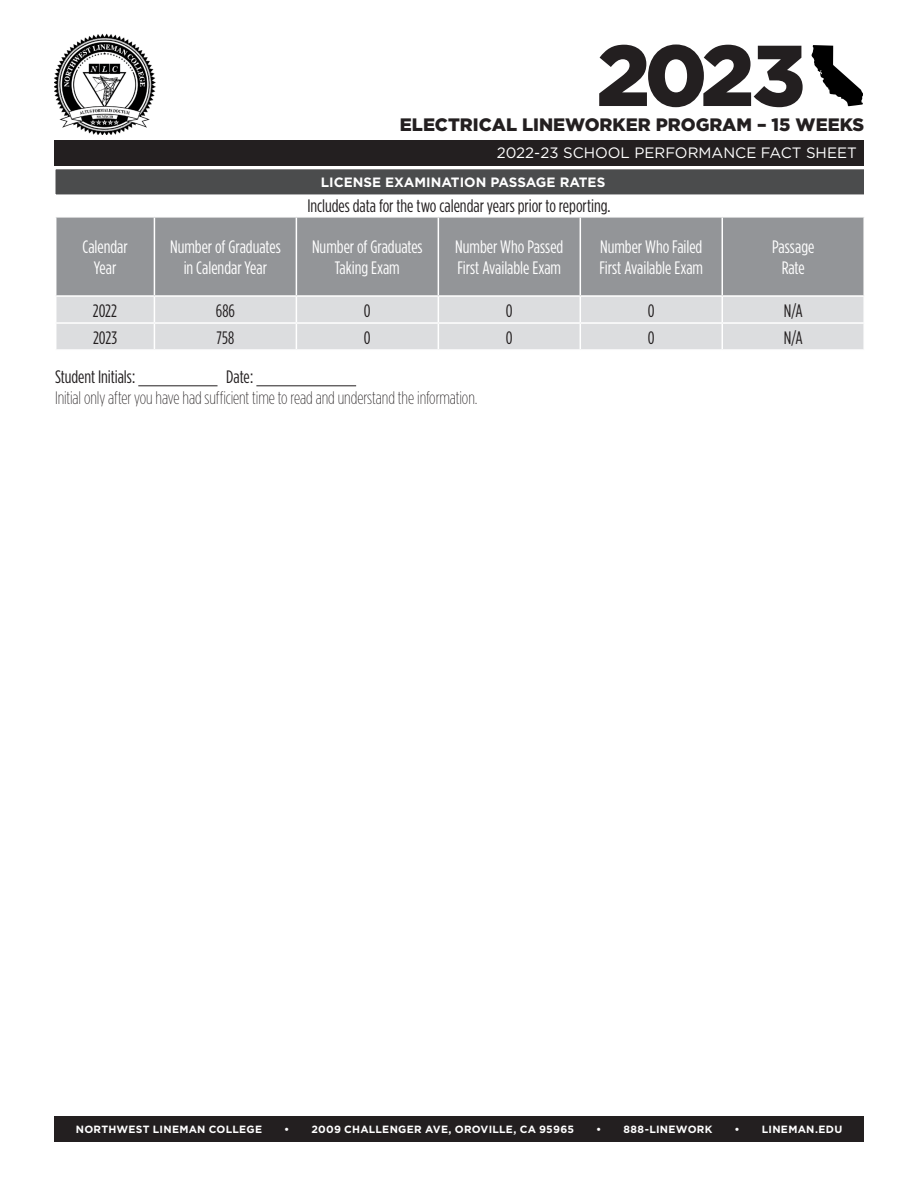
<style>
.page{position:relative;width:918px;height:1188px;background:#fff}
.page>*{position:absolute;margin:0;border:0;box-sizing:border-box;transform-origin:0 0}
.t1{font:900 86.1px "Gotham";color:#231f20}
.BODY_COPY_-_DT{font:18px "Gotham Condensed";color:#fff}
.BODY{font:200 18px "Gotham Condensed";letter-spacing:-.005em;color:#231f20}
.BODY-2{font:18px "Gotham Condensed";letter-spacing:-.005em;color:#231f20}
.t2{font:900 18px "Gotham";color:#231f20}
.BODY_COPY_-_DT-2{font:18px "Gotham Condensed";color:#231f20}
.t3{font:15px "Gotham";color:#fff}
.t4{font:700 13.5px "Gotham";color:#fff}
.t5{font:700 10.5px "Gotham";letter-spacing:.025em;color:#fff}
</style>
<div class="page">
<div style="left:54px;top:140px;width:810px;height:25px;background:#231f20"></div>
<div style="left:54px;top:1116px;width:810px;height:26px;background:#231f20"></div>
<img style="left:54px;top:34px;width:101px;height:101px">
<svg style="left:812px;top:45px;width:51px;height:61px"></svg>
<div style="left:56px;top:218px;width:807px;height:77px;background:#939598"></div>
<div style="left:56px;top:297px;width:807px;height:52px;background:#dcdddf"></div>
<hr style="left:55px;top:322px;width:99px;height:2px;background:#fff">
<hr style="left:154px;top:322px;width:142px;height:2px;background:#fff">
<svg style="left:154px;top:297px;width:1px;height:52px"></svg>
<hr style="left:296px;top:322px;width:142px;height:2px;background:#fff">
<svg style="left:296px;top:297px;width:1px;height:52px"></svg>
<hr style="left:438px;top:322px;width:142px;height:2px;background:#fff">
<svg style="left:438px;top:297px;width:1px;height:52px"></svg>
<hr style="left:580px;top:322px;width:142px;height:2px;background:#fff">
<svg style="left:580px;top:297px;width:1px;height:52px"></svg>
<hr style="left:722px;top:322px;width:143px;height:2px;background:#fff">
<svg style="left:722px;top:297px;width:1px;height:52px"></svg>
<hr style="left:154px;top:218px;width:1px;height:77px;background:#fff">
<hr style="left:296px;top:218px;width:1px;height:77px;background:#fff">
<hr style="left:438px;top:218px;width:1px;height:77px;background:#fff">
<hr style="left:580px;top:218px;width:1px;height:77px;background:#fff">
<hr style="left:722px;top:218px;width:1px;height:77px;background:#fff">
<div style="left:55px;top:169px;width:810px;height:26px;background:#4b4c4d"></div>
<div style="left:54px;top:168px;width:812px;height:28px;border:2px solid #fff"></div>
<hr style="left:138px;top:386px;width:80px;height:1px;background:#231f20">
<hr style="left:256px;top:386px;width:100px;height:1px;background:#231f20">
<h1 class="t1" style="left:596px;top:16px;width:211px">2023</h1>
<p class="t2" style="left:400px;top:112px;width:466px">ELECTRICAL LINEWORKER PROGRAM – 15 WEEKS</p>
<p class="t3" style="left:497px;top:143px;width:362px">2022-23 SCHOOL PERFORMANCE FACT SHEET</p>
<p class="t4" style="left:321px;top:173px;width:286px">LICENSE EXAMINATION PASSAGE RATES</p>
<p class="BODY_COPY_-_DT" style="left:82px;top:236px;width:47px">Calendar</p>
<p class="BODY_COPY_-_DT" style="left:94px;top:258px;width:24px">Year</p>
<p class="BODY_COPY_-_DT" style="left:170px;top:236px;width:112px">Number of Graduates</p>
<p class="BODY_COPY_-_DT" style="left:184px;top:258px;width:85px">in Calendar Year</p>
<p class="BODY-2" style="left:307px;top:195px;width:305px">Includes data for the two calendar years prior to reporting.</p>
<p class="BODY_COPY_-_DT" style="left:312px;top:236px;width:112px">Number of Graduates</p>
<p class="BODY_COPY_-_DT" style="left:335px;top:258px;width:66px">Taking Exam</p>
<p class="BODY_COPY_-_DT" style="left:455px;top:236px;width:110px">Number Who Passed</p>
<p class="BODY_COPY_-_DT" style="left:457px;top:258px;width:105px">First Available Exam</p>
<p class="BODY_COPY_-_DT" style="left:600px;top:236px;width:104px">Number Who Failed</p>
<p class="BODY_COPY_-_DT" style="left:599px;top:258px;width:105px">First Available Exam</p>
<p class="BODY_COPY_-_DT" style="left:772px;top:237px;width:44px">Passage</p>
<p class="BODY_COPY_-_DT" style="left:782px;top:257px;width:25px">Rate</p>
<p class="BODY_COPY_-_DT-2" style="left:93px;top:300px;width:26px">2022</p>
<p class="BODY_COPY_-_DT-2" style="left:216px;top:300px;width:21px">686</p>
<p class="BODY_COPY_-_DT-2" style="left:364px;top:300px;width:8px">0</p>
<p class="BODY_COPY_-_DT-2" style="left:506px;top:300px;width:8px">0</p>
<p class="BODY_COPY_-_DT-2" style="left:648px;top:300px;width:8px">0</p>
<p class="BODY_COPY_-_DT-2" style="left:784px;top:300px;width:20px">N/A</p>
<p class="BODY_COPY_-_DT-2" style="left:93px;top:327px;width:25px">2023</p>
<p class="BODY_COPY_-_DT-2" style="left:217px;top:327px;width:19px">758</p>
<p class="BODY_COPY_-_DT-2" style="left:364px;top:327px;width:8px">0</p>
<p class="BODY_COPY_-_DT-2" style="left:506px;top:327px;width:8px">0</p>
<p class="BODY_COPY_-_DT-2" style="left:648px;top:327px;width:8px">0</p>
<p class="BODY_COPY_-_DT-2" style="left:784px;top:327px;width:20px">N/A</p>
<p class="BODY-2" style="left:55px;top:367px;width:82px">Student Initials:</p>
<p class="BODY-2" style="left:226px;top:367px;width:29px">Date:</p>
<p class="BODY" style="left:55px;top:388px;width:424px">Initial only after you have had sufficient time to read and understand the information.</p>
<p class="t5" style="left:76px;top:1122px;width:188px">NORTHWEST LINEMAN COLLEGE</p>
<p class="t5" style="left:284px;top:1122px;width:292px">• 2009 CHALLENGER AVE, OROVILLE, CA 95965</p>
<p class="t5" style="left:596px;top:1122px;width:118px">• 888-LINEWORK</p>
<p class="t5" style="left:735px;top:1122px;width:109px">• LINEMAN.EDU</p>
</div>
